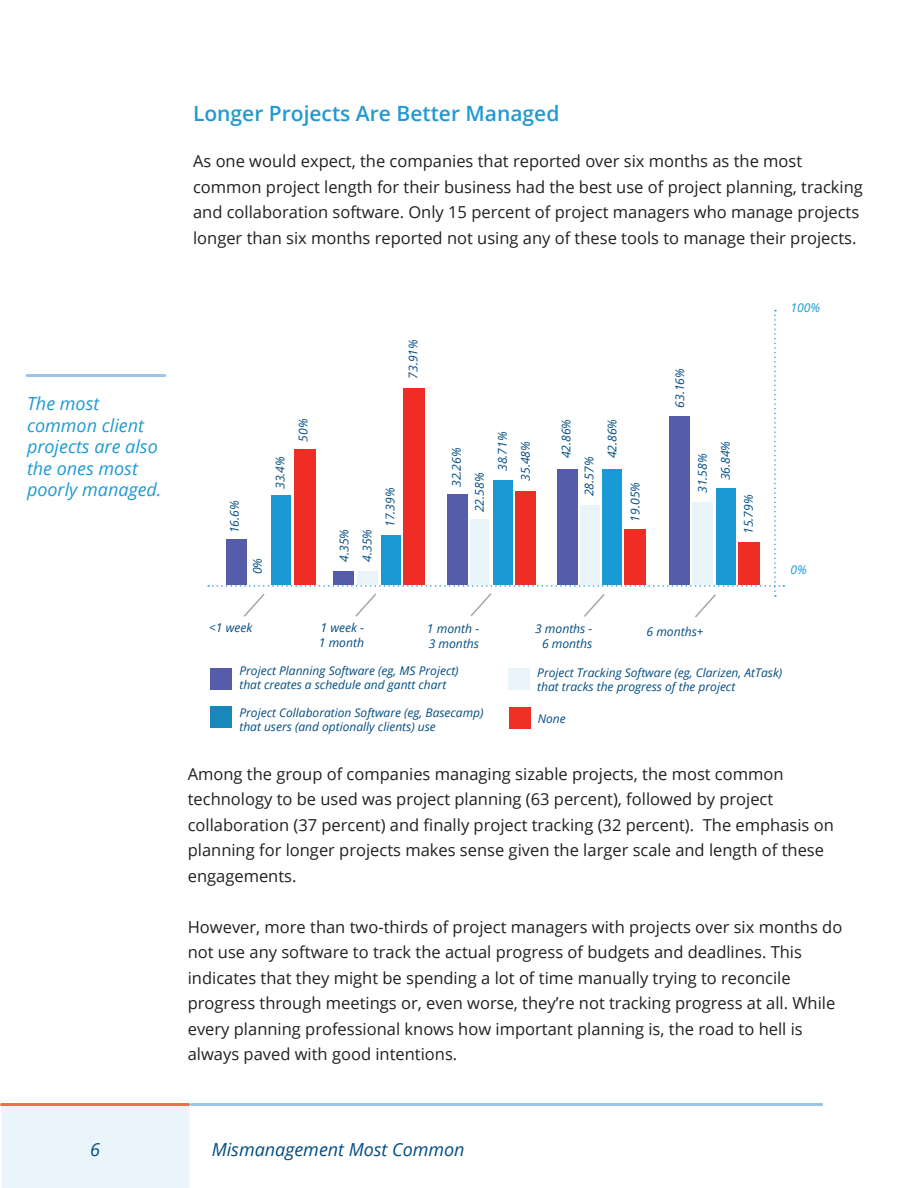
<style>
.page{position:relative;width:918px;height:1188px;background:#fff}
.page>*{position:absolute;margin:0;border:0;box-sizing:border-box;transform-origin:0 0}
.t1{font:600 21px "Open Sans";color:#209ad2}
.t2{font:italic 18px/21.6px "Open Sans";color:#209ad2}
.t3{font:italic 18px "Open Sans";color:#034d83}
.t4{font:16.5px/25.5px "Open Sans";color:#231f20}
.t5{font:italic 12.15px/23px "Open Sans";color:#034d83}
.t6{font:italic 12.15px "Open Sans";color:#209ad2}
.t7{font:italic 12px/14.4px "Open Sans";color:#034d83}
</style>
<div class="page">
<hr style="left:27px;top:374px;width:138px;height:3px;background:#9cc4e4">
<div style="left:0;top:1103px;width:191px;height:85px;background:#eaf5fb"></div>
<hr style="left:2px;top:1103px;width:187px;height:3px;background:#f26b4d">
<hr style="left:192px;top:1103px;width:630px;height:3px;background:#9cc4e4">
<div style="left:210px;top:668px;width:22px;height:22px;background:#555ca9"></div>
<div style="left:508px;top:669px;width:22px;height:21px;background:#eaf5fb"></div>
<div style="left:210px;top:706px;width:22px;height:22px;background:#1888bb"></div>
<div style="left:509px;top:707px;width:22px;height:22px;background:#ef3024"></div>
<svg style="left:208px;top:310px;width:576px;height:307px"></svg>
<div style="left:294px;top:450px;width:21px;height:135px;background:#ee2e24"></div>
<div style="left:226px;top:539px;width:21px;height:46px;background:#555ca9"></div>
<div style="left:557px;top:469px;width:21px;height:116px;background:#555ca9"></div>
<div style="left:271px;top:495px;width:20px;height:90px;background:#199ad5"></div>
<div style="left:381px;top:535px;width:20px;height:50px;background:#199ad5"></div>
<div style="left:493px;top:481px;width:20px;height:104px;background:#199ad5"></div>
<div style="left:602px;top:469px;width:20px;height:116px;background:#199ad5"></div>
<div style="left:333px;top:571px;width:21px;height:14px;background:#555ca9"></div>
<div style="left:447px;top:495px;width:21px;height:90px;background:#555ca9"></div>
<div style="left:738px;top:542px;width:21px;height:43px;background:#ee2e24"></div>
<div style="left:669px;top:416px;width:21px;height:169px;background:#555ca9"></div>
<div style="left:716px;top:488px;width:20px;height:97px;background:#199ad5"></div>
<div style="left:357px;top:571px;width:21px;height:14px;background:#eaf5fb"></div>
<div style="left:471px;top:520px;width:18px;height:65px;background:#eaf5fb"></div>
<div style="left:580px;top:505px;width:20px;height:80px;background:#eaf5fb"></div>
<div style="left:692px;top:502px;width:21px;height:83px;background:#eaf5fb"></div>
<p class="t1" style="left:193px;top:99px;width:368px">Longer Projects Are Better Managed</p>
<p class="t4" style="left:193px;top:148px;width:671px">As one would expect, the companies that reported over six months as the most common project length for their business had the best use of project planning, tracking and collaboration software. Only 15 percent of project managers who manage projects longer than six months reported not using any of these tools to manage their projects.</p>
<p class="t2" style="left:27px;top:392px;width:136px">The most common client projects are also the ones most poorly managed.</p>
<p class="t5" style="left:223px;top:533px;width:34px;rotate:-90deg">16.6%</p>
<p class="t5" style="left:245px;top:574px;width:18px;rotate:-90deg">0%</p>
<p class="t5" style="left:268px;top:489px;width:34px;rotate:-90deg">33.4%</p>
<p class="t5" style="left:291px;top:442px;width:25px;rotate:-90deg">50%</p>
<p class="t5" style="left:401px;top:379px;width:41px;rotate:-90deg">73.91%</p>
<p class="t5" style="left:332px;top:562px;width:34px;rotate:-90deg">4.35%<br>4.35%</p>
<p class="t5" style="left:378px;top:527px;width:41px;rotate:-90deg">17.39%</p>
<p class="t5" style="left:445px;top:512px;width:66px;text-indent:25px;rotate:-90deg">32.26%<br>22.58%</p>
<p class="t5" style="left:491px;top:481px;width:50px;text-indent:9px;rotate:-90deg">38.71%<br>35.48%</p>
<p class="t5" style="left:554px;top:496px;width:79px;text-indent:38px;rotate:-90deg">42.86%<br>28.57%</p>
<p class="t5" style="left:600px;top:458px;width:41px;rotate:-90deg">42.86%</p>
<p class="t5" style="left:623px;top:522px;width:41px;rotate:-90deg">19.05%</p>
<p class="t5" style="left:668px;top:408px;width:41px;rotate:-90deg">63.16%</p>
<p class="t5" style="left:691px;top:480px;width:41px;text-indent:-13px;rotate:-90deg">31.58%<br>36.84%</p>
<p class="t5" style="left:737px;top:534px;width:41px;rotate:-90deg">15.79%</p>
<p class="t6" style="left:791px;top:299px;width:31px">100%</p>
<p class="t6" style="left:791px;top:561px;width:18px">0%</p>
<p class="t5" style="left:209px;top:616px;width:45px">&lt;1 week</p>
<p class="t5" style="left:319px;top:620px;width:47px;line-height:14.5px">1 week -<br>1 month</p>
<p class="t5" style="left:427px;top:621px;width:54px;line-height:14.5px">1 month -<br>3 months</p>
<p class="t5" style="left:535px;top:621px;width:59px;line-height:14.5px;text-align:center">3 months -<br>6 months</p>
<p class="t5" style="left:647px;top:619px;width:59px">6 months+</p>
<p class="t7" style="left:239px;top:663px;width:221px">Project Planning Software (eg, MS Project) that creates a schedule and gantt chart</p>
<p class="t7" style="left:537px;top:665px;width:246px">Project Tracking Software (eg, Clarizen, AtTask) that tracks the progress of the project</p>
<p class="t7" style="left:239px;top:705px;width:246px">Project Collaboration Software (eg, Basecamp) that users (and optionally clients) use</p>
<p class="t7" style="left:538px;top:711px;width:29px">None</p>
<p class="t4" style="left:188px;top:761px;width:648px">Among the group of companies managing sizable projects, the most common technology to be used was project planning (63 percent), followed by project collaboration (37 percent) and finally project tracking (32 percent). The emphasis on planning for longer projects makes sense given the larger scale and length of these engagements.</p>
<p class="t4" style="left:188px;top:914px;width:656px">However, more than two-thirds of project managers with projects over six months do not use any software to track the actual progress of budgets and deadlines. This indicates that they might be spending a lot of time manually trying to reconcile progress through meetings or, even worse, they’re not tracking progress at all. While every planning professional knows how important planning is, the road to hell is always paved with good intentions.</p>
<p class="t3" style="left:90px;top:1137px;width:11px">6</p>
<p class="t3" style="left:212px;top:1137px;width:255px">Mismanagement Most Common</p>
</div>
